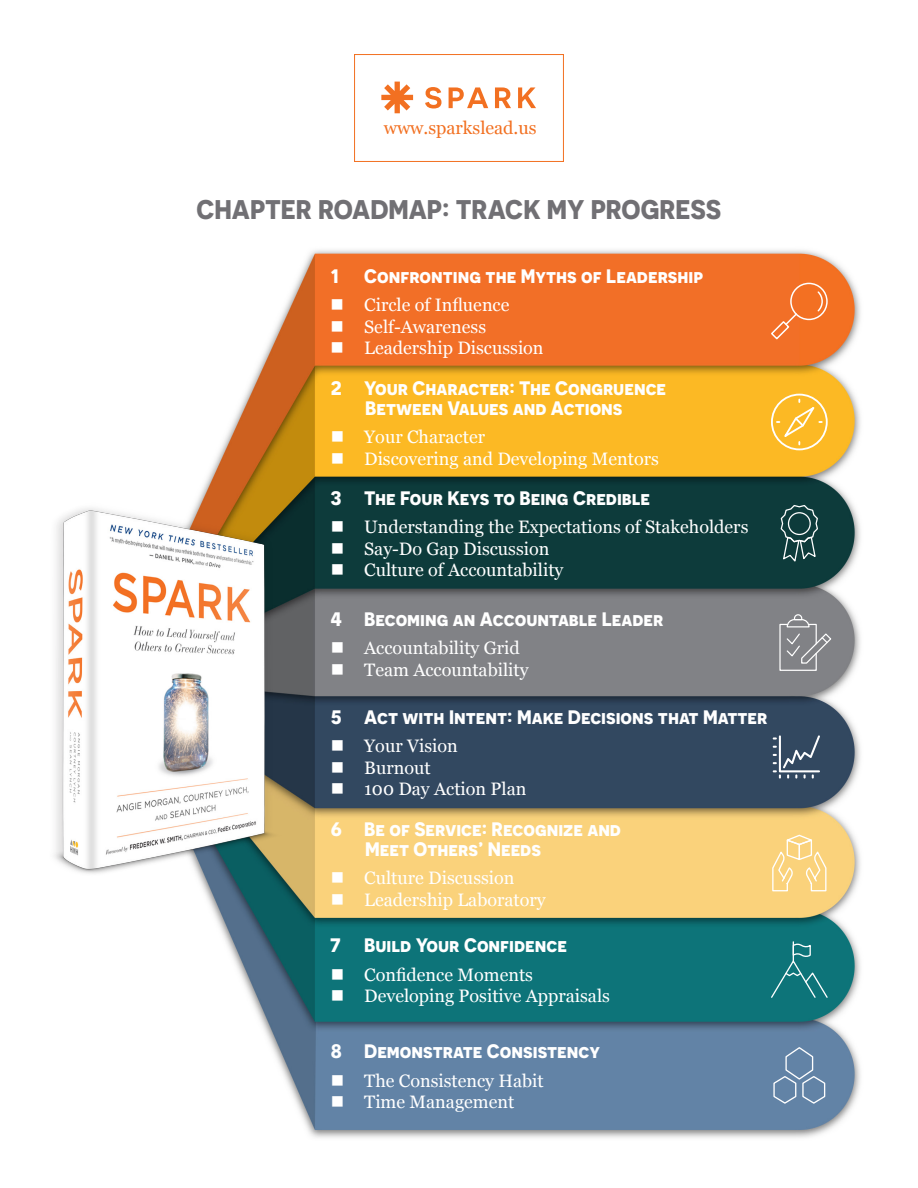
<style>
.page{position:relative;width:918px;height:1188px;background:#fff}
.page>*{position:absolute;margin:0;border:0;box-sizing:border-box;transform-origin:0 0}
.chapter_title{font:700 27px "Novecentosans";color:#717074}
.chapter_title-2{font:700 19.5px/19.5px "Novecentosans";color:#fff;text-align:center}
.exercise_title{font:18px "Georgia";color:#fff}
.chapter_title-3{font:18px "Georgia";color:#f27021}
</style>
<div class="page">
<img style="left:204px;top:250px;width:657px;height:888px">
<img style="left:54px;top:487px;width:283px;height:405px">
<div style="left:790px;top:283px;width:38px;height:37px;border:1px solid #fff;border-radius:50%"></div>
<svg style="left:816px;top:290px;width:8px;height:23px"></svg>
<svg style="left:771px;top:312px;width:27px;height:27px"></svg>
<div style="left:771px;top:394px;width:57px;height:56px;border:2px solid #fff;border-radius:50%"></div>
<svg style="left:777px;top:400px;width:45px;height:44px;background:#fcc13f"></svg>
<svg style="left:781px;top:505px;width:37px;height:57px;background:#345a5a"></svg>
<div style="left:788px;top:512px;width:23px;height:23px;border:1px solid #fff;border-radius:50%"></div>
<svg style="left:779px;top:614px;width:52px;height:57px;background:#919296"></svg>
<svg style="left:773px;top:735px;width:47px;height:44px;background:#57697d"></svg>
<svg style="left:772px;top:835px;width:54px;height:56px;background:#fad88f"></svg>
<svg style="left:771px;top:942px;width:57px;height:56px;background:#217f84"></svg>
<svg style="left:773px;top:1047px;width:52px;height:57px;background:#7290af"></svg>
<svg style="left:381px;top:82px;width:32px;height:31px"></svg>
<svg style="left:425px;top:87px;width:16px;height:22px"></svg>
<svg style="left:449px;top:87px;width:39px;height:21px"></svg>
<svg style="left:495px;top:87px;width:16px;height:21px"></svg>
<svg style="left:518px;top:87px;width:18px;height:21px"></svg>
<div style="left:354px;top:54px;width:210px;height:108px;border:1px solid #f27021"></div>
<p class="chapter_title-3" style="left:384px;top:118px;width:154px">www.sparkslead.us</p>
<p class="chapter_title" style="left:196px;top:193px;width:526px">CHAPTER ROADMAP: TRACK MY PROGRESS</p>
<p class="chapter_title-2" style="left:330px;top:266px;width:10px">1</p>
<p class="chapter_title-2" style="left:364px;top:266px;width:340px">Confronting the Myths of Leadership</p>
<p class="exercise_title" style="left:330px;top:295px;width:181px">■ Circle of Influence</p>
<p class="exercise_title" style="left:330px;top:316px;width:157px">■ Self-Awareness</p>
<p class="exercise_title" style="left:330px;top:338px;width:215px">■ Leadership Discussion</p>
<p class="chapter_title-2" style="left:331px;top:378px;width:337px">2 Your Character: The Congruence<br>Between Values and Actions</p>
<p class="exercise_title" style="left:331px;top:427px;width:156px">■ Your Character</p>
<p class="exercise_title" style="left:331px;top:448px;width:330px">■ Discovering and Developing Mentors</p>
<p class="chapter_title-2" style="left:331px;top:488px;width:321px">3 The Four Keys to Being Credible</p>
<p class="exercise_title" style="left:331px;top:517px;width:419px">■ Understanding the Expectations of Stakeholders</p>
<p class="exercise_title" style="left:331px;top:538px;width:220px">■ Say-Do Gap Discussion</p>
<p class="exercise_title" style="left:331px;top:560px;width:234px">■ Culture of Accountability</p>
<p class="chapter_title-2" style="left:330px;top:609px;width:334px">4 Becoming an Accountable Leader</p>
<p class="exercise_title" style="left:331px;top:638px;width:191px">■ Accountability Grid</p>
<p class="exercise_title" style="left:331px;top:659px;width:199px">■ Team Accountability</p>
<p class="chapter_title-2" style="left:331px;top:707px;width:438px">5 Act with Intent: Make Decisions that Matter</p>
<p class="exercise_title" style="left:331px;top:736px;width:128px">■ Your Vision</p>
<p class="exercise_title" style="left:331px;top:757px;width:101px">■ Burnout</p>
<p class="exercise_title" style="left:331px;top:779px;width:197px">■ 100 Day Action Plan</p>
<p class="chapter_title-2" style="left:365px;top:819px;width:257px;text-align:left;text-indent:-34px">6 Be of Service: Recognize and<br>Meet Others’ Needs</p>
<p class="exercise_title" style="left:331px;top:868px;width:185px">■ Culture Discussion</p>
<p class="exercise_title" style="left:331px;top:889px;width:216px">■ Leadership Laboratory</p>
<p class="chapter_title-2" style="left:330px;top:935px;width:239px">7 Build Your Confidence</p>
<p class="exercise_title" style="left:331px;top:964px;width:204px">■ Confidence Moments</p>
<p class="exercise_title" style="left:331px;top:986px;width:281px">■ Developing Positive Appraisals</p>
<p class="chapter_title-2" style="left:331px;top:1041px;width:271px">8 Demonstrate Consistency</p>
<p class="exercise_title" style="left:331px;top:1070px;width:215px">■ The Consistency Habit</p>
<p class="exercise_title" style="left:331px;top:1092px;width:185px">■ Time Management</p>
</div>
